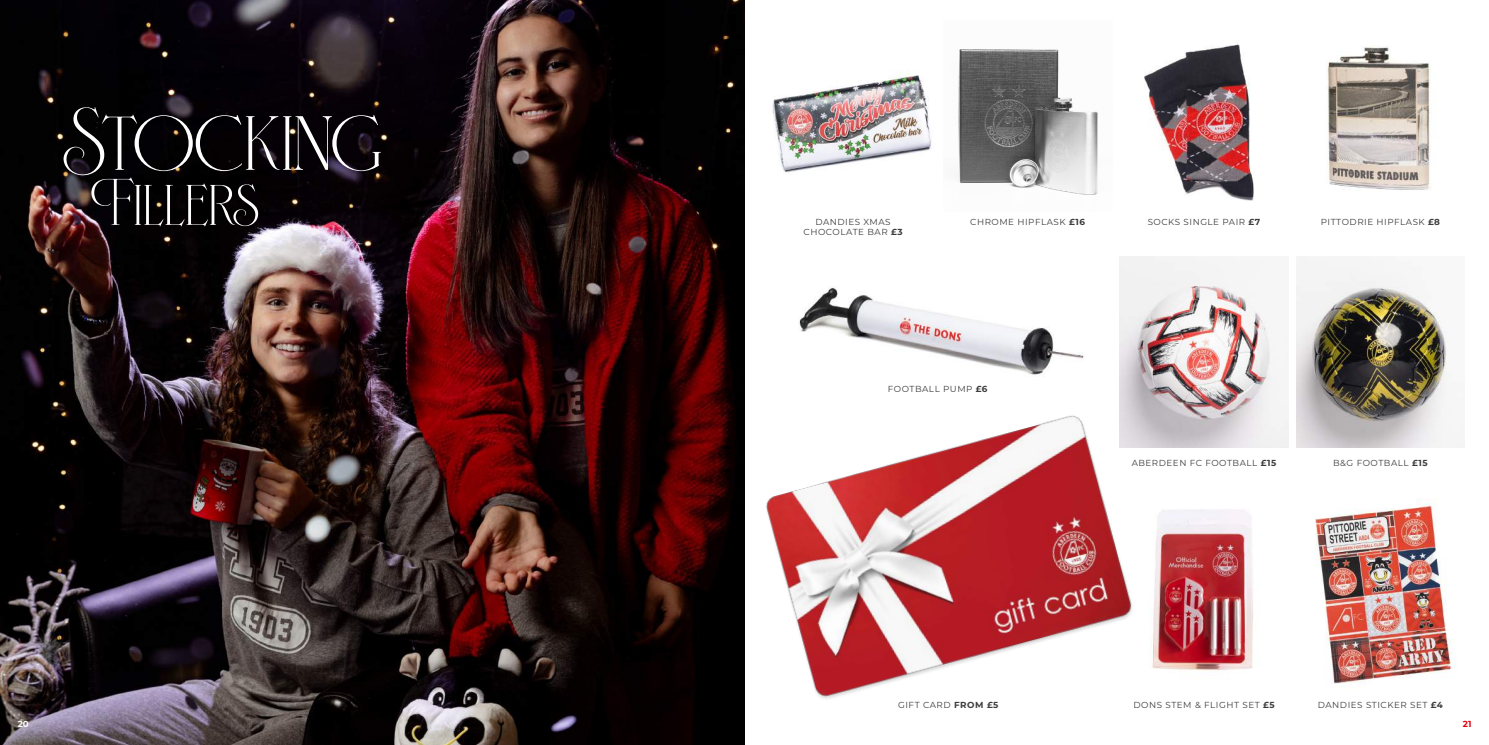
<style>
.page{position:relative;width:1489px;height:745px;background:#fff}
.page>*{position:absolute;margin:0;border:0;box-sizing:border-box;transform-origin:0 0}
.t1{font:700 117.5px "Fleur";color:#fff}
.t2{font:700 87.5px "Fleur";color:#fff}
.t3{font:8.75px/10px "Montserrat";letter-spacing:.06em;color:#3c3c3b;text-align:center}
.t4{font:700 8.75px "Montserrat";color:#fff}
.t5{font:700 8.75px "Montserrat";color:#e30613}
.s1{font-weight:700}
</style>
<div class="page">
<img style="left:0;top:0;width:744px;height:744px">
<img style="left:958px;top:49px;width:140px;height:146px">
<img style="left:1144px;top:44px;width:110px;height:157px">
<img style="left:1119px;top:257px;width:169px;height:190px">
<img style="left:1151px;top:509px;width:102px;height:162px">
<img style="left:1327px;top:46px;width:104px;height:144px">
<img style="left:1296px;top:257px;width:168px;height:190px">
<img style="left:1315px;top:500px;width:141px;height:184px">
<img style="left:772px;top:73px;width:159px;height:100px">
<img style="left:799px;top:287px;width:285px;height:88px">
<img style="left:766px;top:412px;width:372px;height:287px">
<h1 class="t1" style="left:67px;top:66px;width:315px">Stocking</h1>
<h2 class="t2" style="left:92px;top:148px;width:168px">Fillers</h2>
<p class="t3" style="left:803px;top:216px;width:100px">DANDIES XMAS<br>CHOCOLATE BAR <span class="s1">£3</span></p>
<p class="t3" style="left:970px;top:216px;width:116px">CHROME HIPFLASK <span class="s1">£16</span></p>
<p class="t3" style="left:1147px;top:216px;width:114px">SOCKS SINGLE PAIR <span class="s1">£7</span></p>
<p class="t3" style="left:1320px;top:216px;width:121px">PITTODRIE HIPFLASK <span class="s1">£8</span></p>
<p class="t3" style="left:887px;top:383px;width:101px">FOOTBALL PUMP <span class="s1">£6</span></p>
<p class="t3" style="left:1131px;top:457px;width:146px">ABERDEEN FC FOOTBALL <span class="s1">£15</span></p>
<p class="t3" style="left:1332px;top:457px;width:96px">B&amp;G FOOTBALL <span class="s1">£15</span></p>
<p class="t3" style="left:898px;top:699px;width:102px">GIFT CARD <span class="s1">FROM £5</span></p>
<p class="t3" style="left:1133px;top:699px;width:142px">DONS STEM &amp; FLIGHT SET <span class="s1">£5</span></p>
<p class="t3" style="left:1317px;top:699px;width:127px">DANDIES STICKER SET <span class="s1">£4</span></p>
<p class="t4" style="left:18px;top:717px;width:13px">20</p>
<p class="t5" style="left:1462px;top:717px;width:10px">21</p>
</div>
